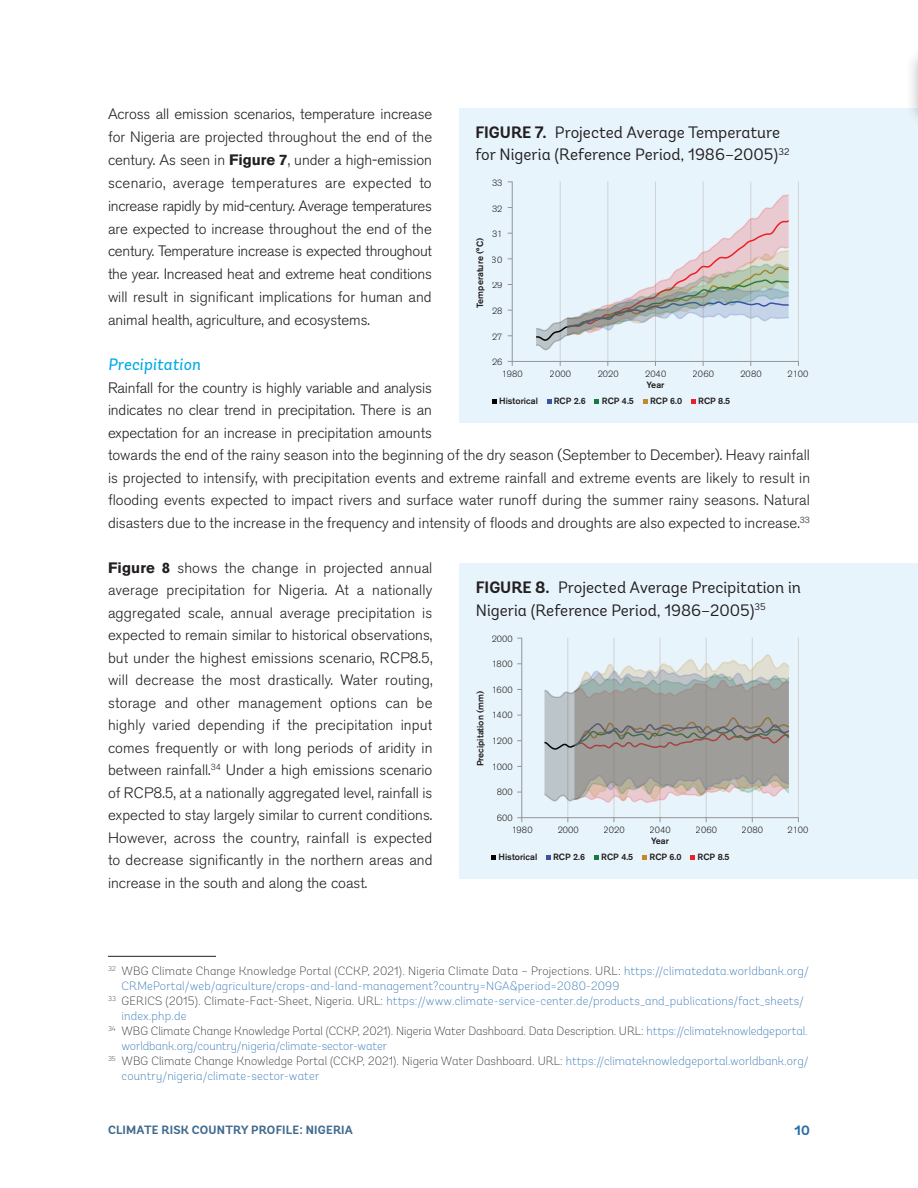
<style>
.page{position:relative;width:918px;height:1188px;background:#fff}
.page>*{position:absolute;margin:0;border:0;box-sizing:border-box;transform-origin:0 0}
.t1{font:16.5px/22.5px "Andes";color:#231f20}
.t2{font:italic 16.5px "Andes";letter-spacing:.02em;color:#00abe5}
.t3{font:300 15px/22.5px "Akzidenz Grotesk BE";color:#231f20;text-align:justify}
.t4{font:700 13.5px "Andes";color:#236bad}
.t5{font:200 12px "Andes";letter-spacing:.005em;color:#231f20}
.t6{font:200 12px "Andes";letter-spacing:.015em;color:#236bad}
.t7{font:200 12px "Andes";letter-spacing:-.005em;color:#236bad}
.t8{font:700 12px "Andes";letter-spacing:.015em;color:#3f6a8d}
.t9{font:500 9px "Akzidenz Grotesk BE";color:#231f20}
.t10{font:300 9px "Akzidenz Grotesk BE";color:#231f20}
.s1{font-weight:700}
.s2{color:#236bad}
.s3{color:#231f20}
</style>
<div class="page">
<div style="left:459px;top:108px;width:459px;height:314px;background:#e8f4fb"></div>
<hr style="left:560px;top:182px;width:1px;height:180px;background:#d1d2d4">
<hr style="left:607px;top:182px;width:1px;height:180px;background:#d1d2d4">
<hr style="left:655px;top:182px;width:1px;height:180px;background:#d1d2d4">
<hr style="left:703px;top:182px;width:1px;height:180px;background:#d1d2d4">
<hr style="left:750px;top:182px;width:1px;height:180px;background:#d1d2d4">
<hr style="left:798px;top:182px;width:1px;height:180px;background:#d1d2d4">
<svg style="left:536px;top:194px;width:253px;height:156px"></svg>
<svg style="left:492px;top:399px;width:5px;height:5px"></svg>
<svg style="left:547px;top:399px;width:4px;height:5px"></svg>
<svg style="left:595px;top:399px;width:4px;height:5px"></svg>
<svg style="left:643px;top:399px;width:5px;height:5px"></svg>
<svg style="left:691px;top:399px;width:5px;height:5px"></svg>
<hr style="left:512px;top:361px;width:287px;height:1px;background:#939598">
<svg style="left:508px;top:361px;width:5px;height:5px"></svg>
<hr style="left:512px;top:182px;width:1px;height:180px;background:#939598">
<div style="left:459px;top:563px;width:459px;height:316px;background:#e8f4fb"></div>
<hr style="left:567px;top:638px;width:1px;height:180px;background:#d1d2d4">
<hr style="left:614px;top:638px;width:1px;height:180px;background:#d1d2d4">
<hr style="left:660px;top:638px;width:1px;height:180px;background:#d1d2d4">
<hr style="left:706px;top:638px;width:1px;height:180px;background:#d1d2d4">
<hr style="left:752px;top:638px;width:1px;height:180px;background:#d1d2d4">
<hr style="left:798px;top:638px;width:1px;height:180px;background:#d1d2d4">
<svg style="left:544px;top:654px;width:246px;height:149px"></svg>
<svg style="left:491px;top:855px;width:5px;height:5px"></svg>
<svg style="left:546px;top:855px;width:5px;height:5px"></svg>
<svg style="left:594px;top:855px;width:5px;height:5px"></svg>
<svg style="left:642px;top:855px;width:5px;height:5px"></svg>
<svg style="left:690px;top:855px;width:5px;height:5px"></svg>
<hr style="left:521px;top:817px;width:278px;height:1px;background:#939598">
<svg style="left:517px;top:817px;width:5px;height:5px"></svg>
<hr style="left:521px;top:638px;width:1px;height:180px;background:#939598">
<hr style="left:108px;top:956px;width:108px;height:1px;background:#231f20">
<div style="left:905px;top:47px;width:13px;height:103px;background:#231f20;opacity:.3"></div>
<p class="t3" style="left:108px;top:103px;width:326px">Across all emission scenarios, temperature increase for Nigeria are projected throughout the end of the century. As seen in <span class="s1">Figure 7</span>, under a high-emission scenario, average temperatures are expected to increase rapidly by mid-century. Average temperatures are expected to increase throughout the end of the century. Temperature increase is expected throughout the year. Increased heat and extreme heat conditions will result in significant implications for human and animal health, agriculture, and ecosystems.</p>
<p class="t2" style="left:108px;top:354px;width:94px">Precipitation</p>
<p class="t3" style="left:108px;top:376px;width:704px;text-align:left">Rainfall for the country is highly variable and analysis<br>indicates no clear trend in precipitation. There is an<br>expectation for an increase in precipitation amounts<br>towards the end of the rainy season into the beginning of the dry season (September to December). Heavy rainfall is projected to intensify, with precipitation events and extreme rainfall and extreme events are likely to result in flooding events expected to impact rivers and surface water runoff during the summer rainy seasons. Natural disasters due to the increase in the frequency and intensity of floods and droughts are also expected to increase.<sup>33</sup></p>
<p class="t3" style="left:108px;top:556px;width:326px"><span class="s1">Figure 8</span> shows the change in projected annual average precipitation for Nigeria. At a nationally aggregated scale, annual average precipitation is expected to remain similar to historical observations, but under the highest emissions scenario, RCP8.5, will decrease the most drastically. Water routing, storage and other management options can be highly varied depending if the precipitation input comes frequently or with long periods of aridity in between rainfall.<sup>34</sup> Under a high emissions scenario of RCP8.5, at a nationally aggregated level, rainfall is expected to stay largely similar to current conditions.<br>However, across the country, rainfall is expected to decrease significantly in the northern areas and increase in the south and along the coast.</p>
<p class="t1" style="left:475px;top:121px;width:316px"><span class="s1">FIGURE 7.</span> Projected Average Temperature for Nigeria (Reference Period, 1986–2005)<sup>32</sup></p>
<p class="t10" style="left:492px;top:178px;width:12px">33</p>
<p class="t10" style="left:492px;top:203px;width:12px">32</p>
<p class="t10" style="left:492px;top:229px;width:12px">31</p>
<p class="t10" style="left:492px;top:255px;width:12px">30</p>
<p class="t10" style="left:492px;top:280px;width:12px">29</p>
<p class="t10" style="left:492px;top:306px;width:12px">28</p>
<p class="t10" style="left:492px;top:332px;width:12px">27</p>
<p class="t10" style="left:492px;top:357px;width:12px">26</p>
<p class="t9" style="left:474px;top:308px;width:71px;rotate:-90deg">Temperature (°C)</p>
<p class="t10" style="left:501px;top:369px;width:23px">1980</p>
<p class="t10" style="left:550px;top:369px;width:22px">2000</p>
<p class="t10" style="left:598px;top:369px;width:22px">2020</p>
<p class="t10" style="left:645px;top:369px;width:23px">2040</p>
<p class="t10" style="left:693px;top:369px;width:23px">2060</p>
<p class="t10" style="left:740px;top:369px;width:23px">2080</p>
<p class="t10" style="left:787px;top:369px;width:22px">2100</p>
<p class="t9" style="left:647px;top:379px;width:19px">Year</p>
<p class="t9" style="left:499px;top:395px;width:40px">Historical</p>
<p class="t9" style="left:554px;top:395px;width:34px">RCP 2.6</p>
<p class="t9" style="left:602px;top:395px;width:34px">RCP 4.5</p>
<p class="t9" style="left:650px;top:395px;width:34px">RCP 6.0</p>
<p class="t9" style="left:698px;top:395px;width:34px">RCP 8.5</p>
<p class="t1" style="left:476px;top:576px;width:327px"><span class="s1">FIGURE 8.</span> Projected Average Precipitation in<br>Nigeria (Reference Period, 1986–2005)<sup>35</sup></p>
<p class="t10" style="left:492px;top:633px;width:22px">2000</p>
<p class="t10" style="left:491px;top:659px;width:23px">1800</p>
<p class="t10" style="left:491px;top:685px;width:23px">1600</p>
<p class="t10" style="left:491px;top:710px;width:23px">1400</p>
<p class="t10" style="left:492px;top:736px;width:22px">1200</p>
<p class="t10" style="left:492px;top:762px;width:22px">1000</p>
<p class="t10" style="left:497px;top:787px;width:17px">800</p>
<p class="t10" style="left:497px;top:813px;width:17px">600</p>
<p class="t9" style="left:475px;top:766px;width:77px;rotate:-90deg">Precipitation (mm)</p>
<p class="t10" style="left:511px;top:825px;width:23px">1980</p>
<p class="t10" style="left:558px;top:825px;width:22px">2000</p>
<p class="t10" style="left:604px;top:825px;width:22px">2020</p>
<p class="t10" style="left:650px;top:825px;width:23px">2040</p>
<p class="t10" style="left:696px;top:825px;width:23px">2060</p>
<p class="t10" style="left:742px;top:825px;width:23px">2080</p>
<p class="t10" style="left:787px;top:825px;width:22px">2100</p>
<p class="t9" style="left:651px;top:835px;width:19px">Year</p>
<p class="t9" style="left:499px;top:851px;width:40px">Historical</p>
<p class="t9" style="left:553px;top:851px;width:34px">RCP 2.6</p>
<p class="t9" style="left:601px;top:851px;width:34px">RCP 4.5</p>
<p class="t9" style="left:650px;top:851px;width:34px">RCP 6.0</p>
<p class="t9" style="left:698px;top:851px;width:34px">RCP 8.5</p>
<p class="t5" style="left:108px;top:963px;width:702px"><sup>32</sup> WBG Climate Change Knowledge Portal (CCKP, 2021). Nigeria Climate Data – Projections. URL: <span class="s2">https://climatedata.worldbank.org/</span></p>
<p class="t6" style="left:122px;top:978px;width:500px">CRMePortal/web/agriculture/crops-and-land-management?country=NGA&amp;period=2080-2099</p>
<p class="t6" style="left:108px;top:993px;width:697px"><sup>33</sup> <span class="s3">GERICS (2015). Climate-Fact-Sheet, Nigeria. URL:</span> https://www.climate-service-center.de/products_and_publications/fact_sheets/</p>
<p class="t6" style="left:122px;top:1008px;width:66px">index.php.de</p>
<p class="t5" style="left:108px;top:1023px;width:701px"><sup>34</sup> WBG Climate Change Knowledge Portal (CCKP, 2021). Nigeria Water Dashboard. Data Description. URL: <span class="s2">https://climateknowledgeportal.</span></p>
<p class="t7" style="left:122px;top:1038px;width:267px">worldbank.org/country/nigeria/climate-sector-water</p>
<p class="t5" style="left:108px;top:1053px;width:702px"><sup>35</sup> WBG Climate Change Knowledge Portal (CCKP, 2021). Nigeria Water Dashboard. URL: <span class="s2">https://climateknowledgeportal.worldbank.org/</span></p>
<p class="t6" style="left:122px;top:1068px;width:199px">country/nigeria/climate-sector-water</p>
<p class="t8" style="left:108px;top:1122px;width:247px">CLIMATE RISK COUNTRY PROFILE: NIGERIA</p>
<p class="t4" style="left:795px;top:1122px;width:17px">10</p>
</div>
